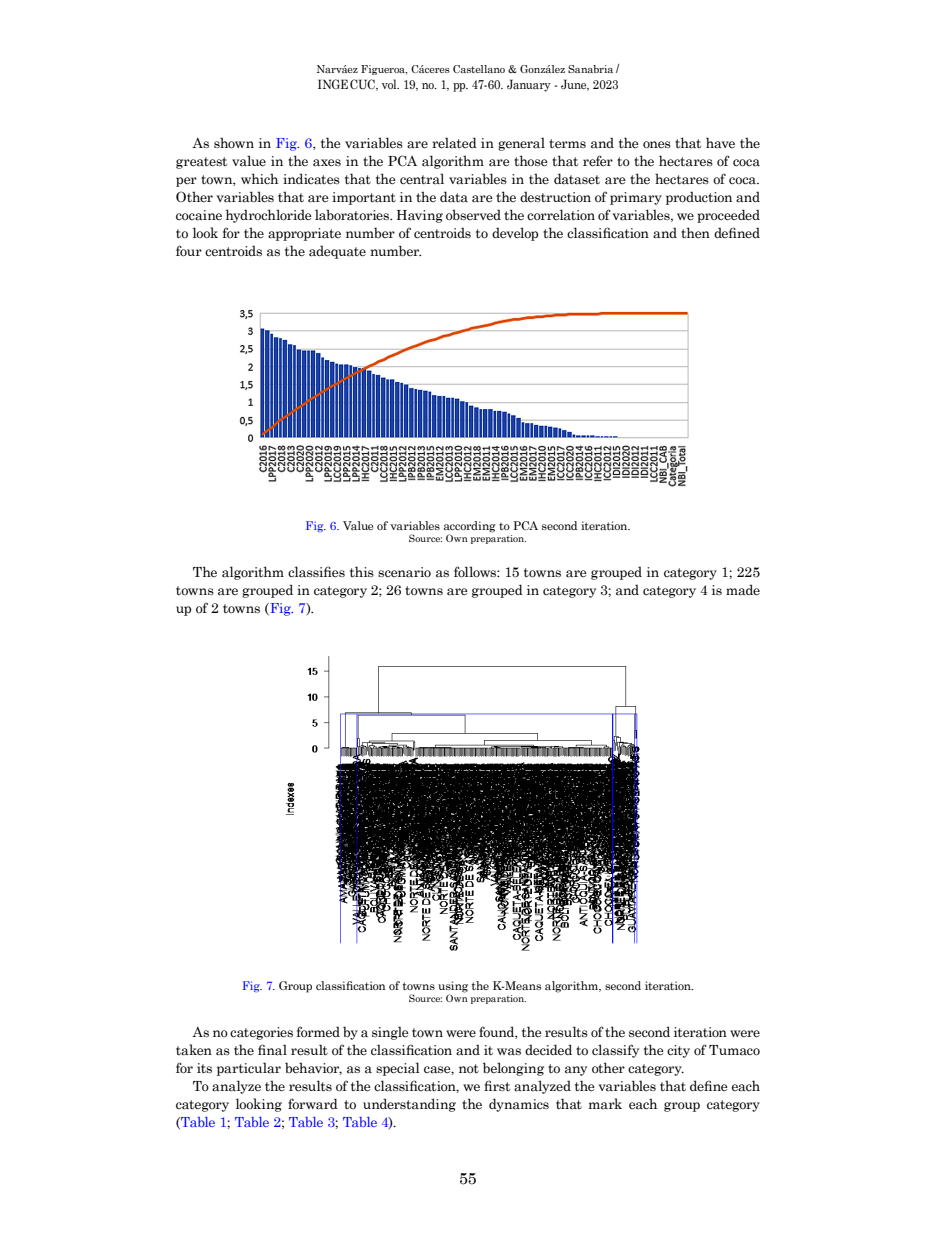
<style>
.page{position:relative;width:936px;height:1248px;background:#fff}
.page>*{position:absolute;margin:0;border:0;box-sizing:border-box;transform-origin:0 0}
.t1{font:16px "Century Schoolbook";color:#000}
.t2{font:14px/18px "Century Schoolbook";letter-spacing:-.015em;color:#000;text-align:justify}
.t3{font:12.8px "Century Schoolbook";letter-spacing:-.015em;color:#000;scale:.9 1}
.t4{font:12px "Century Schoolbook";letter-spacing:-.01em;color:#000}
.t5{font:11px "Century Schoolbook";letter-spacing:-.01em;color:#000}
.t6{font:10px "Century Schoolbook";color:#000}
.s1{font-size:12.8px}
.s2{color:#00f}
</style>
<div class="page">
<img style="left:239px;top:310px;width:450px;height:177px">
<img style="left:285px;top:656px;width:355px;height:295px">
<p class="t5" style="left:316px;top:60px;width:304px">Narváez Figueroa, Cáceres Castellano &amp; González Sanabria <span class="s1">/</span></p>
<p class="t3" style="left:317px;top:73px;width:336px">INGECUC, vol. 19, no. 1, pp. 47-60. January - June, 2023</p>
<p class="t2" style="left:176px;top:133px;width:585px;text-indent:17px">As shown in <span class="s2">Fig. 6</span>, the variables are related in general terms and the ones that have the greatest value in the axes in the PCA algorithm are those that refer to the hectares of coca per town, which indicates that the central variables in the dataset are the hectares of coca.<br>Other variables that are important in the data are the destruction of primary production and cocaine hydrochloride laboratories. Having observed the correlation of variables, we proceeded to look for the appropriate number of centroids to develop the classification and then defined four centroids as the adequate number.</p>
<p class="t4" style="left:305px;top:516px;width:327px"><span class="s2">Fig. 6.</span> Value of variables according to PCA second iteration.</p>
<p class="t6" style="left:409px;top:530px;width:119px">Source: Own preparation.</p>
<p class="t2" style="left:176px;top:562px;width:585px;text-indent:17px">The algorithm classifies this scenario as follows: 15 towns are grouped in category 1; 225 towns are grouped in category 2; 26 towns are grouped in category 3; and category 4 is made up of 2 towns (<span class="s2">Fig. 7</span>).</p>
<p class="t4" style="left:242px;top:975px;width:454px"><span class="s2">Fig. 7.</span> Group classification of towns using the K-Means algorithm, second iteration.</p>
<p class="t6" style="left:409px;top:989px;width:119px">Source: Own preparation.</p>
<p class="t2" style="left:176px;top:1021px;width:585px;text-indent:17px">As no categories formed by a single town were found, the results of the second iteration were taken as the final result of the classification and it was decided to classify the city of Tumaco for its particular behavior, as a special case, not belonging to any other category.</p>
<p class="t2" style="left:176px;top:1075px;width:586px;text-indent:17px">To analyze the results of the classification, we first analyzed the variables that define each category looking forward to understanding the dynamics that mark each group category (<span class="s2">Table 1</span>; <span class="s2">Table 2</span>; <span class="s2">Table 3</span>; <span class="s2">Table 4</span>).</p>
<p class="t1" style="left:459px;top:1164px;width:19px">55</p>
</div>
